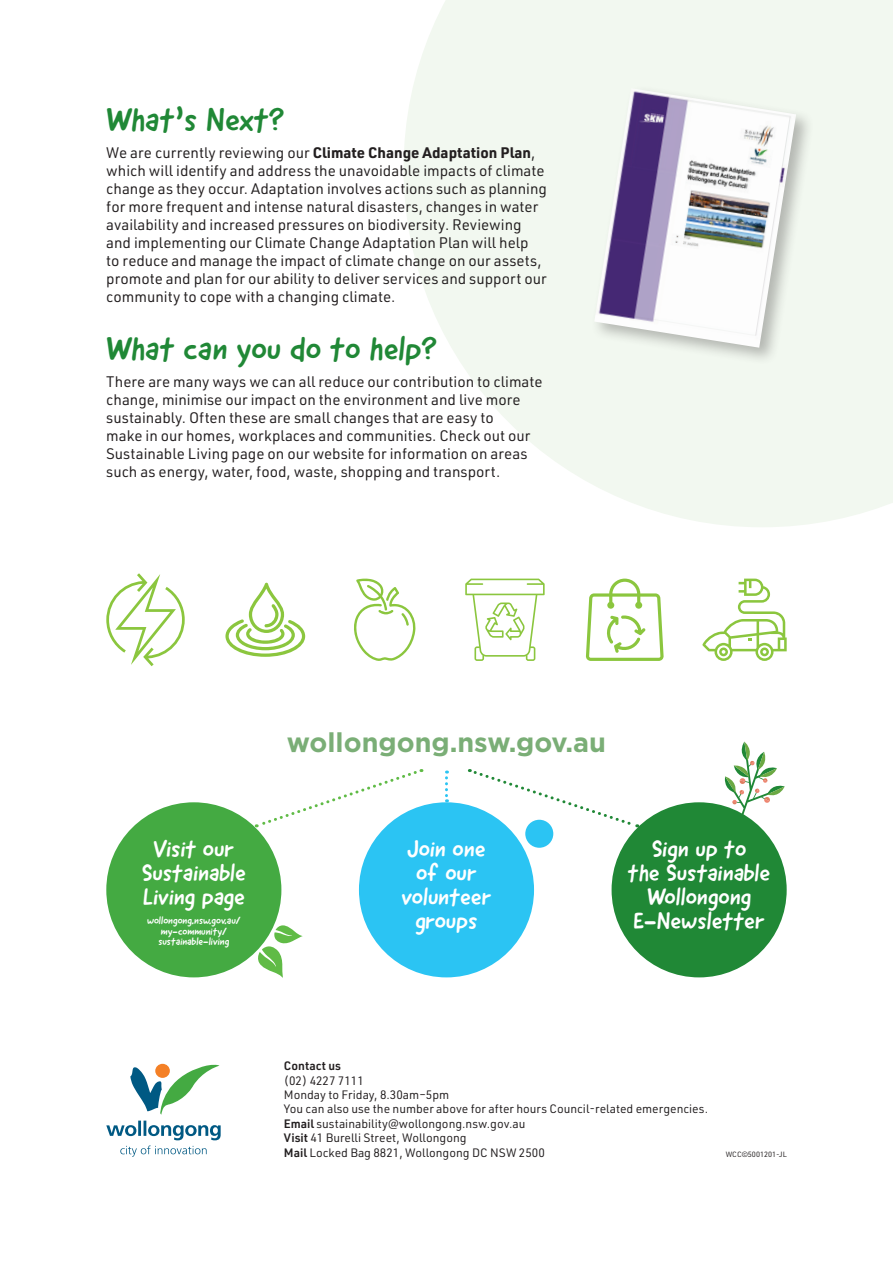
<style>
.page{position:relative;width:893px;height:1263px;background:#fff}
.page>*{position:absolute;margin:0;border:0;box-sizing:border-box;transform-origin:0 0}
.t1{font:33px "Good Dog New";color:#208836}
.t2{font:700 27px "Gotham";color:#7aae76}
.t3{font:24px/24px "Good Dog New";color:#fff;text-align:center}
.t4{font:15px/18px "URWDIN";color:#231f20}
.t5{font:12px/14.4px "URWDIN";color:#231f20}
.t6{font:600 12px "URWDIN";color:#231f20}
.t7{font:10.5px/10.5px "Good Dog New";color:#fff;text-align:center}
.t8{font:7.5px "URWDIN";color:#231f20}
.s1{font-weight:700}
.s2{font-weight:600}
</style>
<div class="page">
<svg style="left:404px;top:0;width:489px;height:527px;fill:#f2f8f0"></svg>
<svg style="left:106px;top:1063px;width:115px;height:94px"></svg>
<div style="left:359px;top:802px;width:175px;height:175px;background:#2bc4f3;border-radius:50%"></div>
<svg style="left:255px;top:769px;width:167px;height:60px"></svg>
<svg style="left:469px;top:769px;width:169px;height:60px"></svg>
<svg style="left:445px;top:770px;width:3px;height:32px"></svg>
<div style="left:106px;top:802px;width:175px;height:175px;background:#44aa42;border-radius:50%"></div>
<svg style="left:257px;top:925px;width:46px;height:53px"></svg>
<div style="left:612px;top:802px;width:175px;height:175px;background:#208836;border-radius:50%"></div>
<svg style="left:723px;top:742px;width:62px;height:75px"></svg>
<div style="left:525px;top:820px;width:28px;height:28px;background:#2bc4f3;border-radius:50%"></div>
<svg style="left:106px;top:573px;width:79px;height:93px"></svg>
<svg style="left:702px;top:579px;width:85px;height:82px"></svg>
<svg style="left:586px;top:579px;width:78px;height:82px"></svg>
<svg style="left:225px;top:583px;width:80px;height:74px"></svg>
<svg style="left:465px;top:579px;width:80px;height:82px"></svg>
<svg style="left:354px;top:578px;width:62px;height:83px"></svg>
<div style="left:591px;top:85px;width:224px;height:281px;background:#231f20;opacity:.3"></div>
<img style="left:594px;top:88px;width:202px;height:260px">
<h1 class="t1" style="left:106px;top:98px;width:179px">What’s Next?</h1>
<p class="t4" style="left:106px;top:143px;width:442px">We are currently reviewing our <span class="s1">Climate Change Adaptation Plan</span>, which will identify and address the unavoidable impacts of climate change as they occur. Adaptation involves actions such as planning for more frequent and intense natural disasters, changes in water availability and increased pressures on biodiversity. Reviewing and implementing our Climate Change Adaptation Plan will help<br>to reduce and manage the impact of climate change on our assets, promote and plan for our ability to deliver services and support our community to cope with a changing climate.</p>
<h1 class="t1" style="left:106px;top:327px;width:332px">What can you do to help?</h1>
<p class="t4" style="left:106px;top:372px;width:438px">There are many ways we can all reduce our contribution to climate change, minimise our impact on the environment and live more sustainably. Often these are small changes that are easy to<br>make in our homes, workplaces and communities. Check out our Sustainable Living page on our website for information on areas such as energy, water, food, waste, shopping and transport.</p>
<h3 class="t3" style="left:142px;top:837px;width:106px">Visit our<br>Sustainable<br>Living page</h3>
<p class="t7" style="left:147px;top:915px;width:95px">wollongong.nsw.gov.au/ my-community/ sustainable-living</p>
<h2 class="t2" style="left:287px;top:724px;width:321px">wollongong.nsw.gov.au</h2>
<h3 class="t3" style="left:401px;top:837px;width:92px">Join one of our volunteer groups</h3>
<h3 class="t3" style="left:628px;top:837px;width:144px">Sign up to<br>the Sustainable<br>Wollongong<br>E-Newsletter</h3>
<p class="t6" style="left:284px;top:1058px;width:59px">Contact us</p>
<p class="t5" style="left:284px;top:1073px;width:426px">(02) 4227 7111<br>Monday to Friday, 8.30am–5pm<br>You can also use the number above for after hours Council-related emergencies.<br><span class="s2">Email</span> sustainability@wollongong.nsw.gov.au<br><span class="s2">Visit</span> 41 Burelli Street, Wollongong<br><span class="s2">Mail</span> Locked Bag 8821, Wollongong DC NSW 2500</p>
<p class="t8" style="left:726px;top:1149px;width:63px">WCC©5001201-JL</p>
</div>
